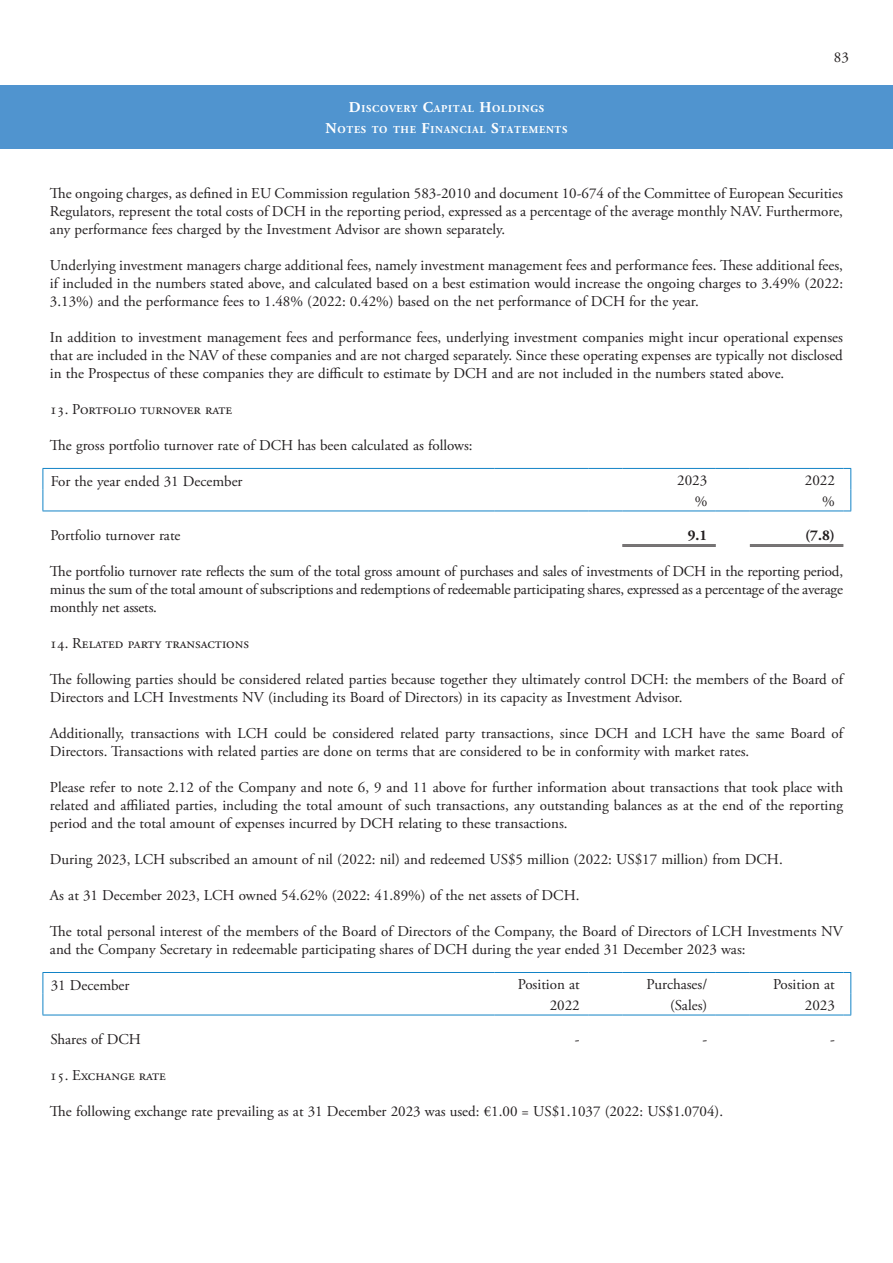
<style>
.page{position:relative;width:893px;height:1263px;background:#fff}
.page>*{position:absolute;margin:0;border:0;box-sizing:border-box;transform-origin:0 0}
.t1{font:15px/18px "Adobe Garamond Pro";color:#231f20;text-align:justify}
.t2{font:700 15px "Adobe Garamond Pro";color:#231f20}
.t3{font:700 10.5px/21px "Adobe Garamond Pro";letter-spacing:.07em;color:#fff;text-align:center}
.s1{font-size:15px}
</style>
<div class="page">
<div style="left:0;top:85px;width:893px;height:64px;background:#5094cf"></div>
<hr style="left:43px;top:468px;width:452px;height:1px;background:#1283c6">
<hr style="left:495px;top:468px;width:93px;height:1px;background:#1283c6">
<hr style="left:588px;top:468px;width:34px;height:1px;background:#1283c6">
<hr style="left:622px;top:468px;width:94px;height:1px;background:#1283c6">
<hr style="left:716px;top:468px;width:34px;height:1px;background:#1283c6">
<hr style="left:750px;top:468px;width:93px;height:1px;background:#1283c6">
<svg style="left:43px;top:469px;width:1px;height:42px"></svg>
<hr style="left:43px;top:511px;width:452px;height:1px;background:#1283c6">
<hr style="left:495px;top:511px;width:93px;height:1px;background:#1283c6">
<hr style="left:588px;top:511px;width:34px;height:1px;background:#1283c6">
<hr style="left:622px;top:511px;width:94px;height:1px;background:#1283c6">
<hr style="left:716px;top:511px;width:34px;height:1px;background:#1283c6">
<hr style="left:750px;top:511px;width:93px;height:1px;background:#1283c6">
<svg style="left:843px;top:468px;width:8px;height:44px"></svg>
<hr style="left:622px;top:545px;width:94px;height:1px;background:#231f20">
<hr style="left:622px;top:546px;width:94px;height:1px;background:#231f20">
<hr style="left:750px;top:545px;width:93px;height:1px;background:#231f20">
<hr style="left:750px;top:546px;width:93px;height:1px;background:#231f20">
<hr style="left:43px;top:972px;width:452px;height:1px;background:#1283c6">
<hr style="left:495px;top:972px;width:93px;height:1px;background:#1283c6">
<hr style="left:588px;top:972px;width:34px;height:1px;background:#1283c6">
<hr style="left:622px;top:972px;width:94px;height:1px;background:#1283c6">
<hr style="left:716px;top:972px;width:34px;height:1px;background:#1283c6">
<hr style="left:750px;top:972px;width:93px;height:1px;background:#1283c6">
<svg style="left:43px;top:973px;width:1px;height:42px"></svg>
<hr style="left:43px;top:1015px;width:452px;height:1px;background:#1283c6">
<hr style="left:495px;top:1015px;width:93px;height:1px;background:#1283c6">
<hr style="left:588px;top:1015px;width:34px;height:1px;background:#1283c6">
<hr style="left:622px;top:1015px;width:94px;height:1px;background:#1283c6">
<hr style="left:716px;top:1015px;width:34px;height:1px;background:#1283c6">
<hr style="left:750px;top:1015px;width:93px;height:1px;background:#1283c6">
<svg style="left:843px;top:972px;width:8px;height:44px"></svg>
<p class="t3" style="left:325px;top:98px;width:243px"><span class="s1">D</span>ISCOVERY <span class="s1">C</span>APITAL <span class="s1">H</span>OLDINGS<br><span class="s1">N</span>OTES TO THE <span class="s1">F</span>INANCIAL <span class="s1">S</span>TATEMENTS</p>
<p class="t1" style="left:834px;top:49px;width:16px">83</p>
<p class="t1" style="left:50px;top:185px;width:795px">The ongoing charges, as defined in EU Commission regulation 583-2010 and document 10-674 of the Committee of European Securities Regulators, represent the total costs of DCH in the reporting period, expressed as a percentage of the average monthly NAV. Furthermore, any performance fees charged by the Investment Advisor are shown separately.</p>
<p class="t1" style="left:50px;top:257px;width:795px">Underlying investment managers charge additional fees, namely investment management fees and performance fees. These additional fees, if included in the numbers stated above, and calculated based on a best estimation would increase the ongoing charges to 3.49% (2022:<br>3.13%) and the performance fees to 1.48% (2022: 0.42%) based on the net performance of DCH for the year.</p>
<p class="t1" style="left:50px;top:329px;width:795px">In addition to investment management fees and performance fees, underlying investment companies might incur operational expenses that are included in the NAV of these companies and are not charged separately. Since these operating expenses are typically not disclosed in the Prospectus of these companies they are difficult to estimate by DCH and are not included in the numbers stated above.</p>
<p class="t1" style="left:50px;top:401px;width:184px">13. Portfolio turnover rate</p>
<p class="t1" style="left:50px;top:437px;width:424px">The gross portfolio turnover rate of DCH has been calculated as follows:</p>
<p class="t1" style="left:51px;top:473px;width:193px">For the year ended 31 December</p>
<p class="t1" style="left:677px;top:471px;width:31px">2023</p>
<p class="t1" style="left:805px;top:471px;width:31px">2022</p>
<p class="t1" style="left:695px;top:492px;width:14px">%</p>
<p class="t1" style="left:822px;top:492px;width:14px">%</p>
<p class="t1" style="left:50px;top:527px;width:132px">Portfolio turnover rate</p>
<p class="t2" style="left:688px;top:527px;width:21px">9.1</p>
<p class="t2" style="left:805px;top:527px;width:31px">(7.8)</p>
<p class="t1" style="left:50px;top:563px;width:795px">The portfolio turnover rate reflects the sum of the total gross amount of purchases and sales of investments of DCH in the reporting period, minus the sum of the total amount of subscriptions and redemptions of redeemable participating shares, expressed as a percentage of the average monthly net assets.</p>
<p class="t1" style="left:50px;top:635px;width:201px">14. Related party transactions</p>
<p class="t1" style="left:50px;top:671px;width:796px">The following parties should be considered related parties because together they ultimately control DCH: the members of the Board of<br>Directors and LCH Investments NV (including its Board of Directors) in its capacity as Investment Advisor.</p>
<p class="t1" style="left:50px;top:725px;width:796px">Additionally, transactions with LCH could be considered related party transactions, since DCH and LCH have the same Board of<br>Directors. Transactions with related parties are done on terms that are considered to be in conformity with market rates.</p>
<p class="t1" style="left:50px;top:779px;width:795px">Please refer to note 2.12 of the Company and note 6, 9 and 11 above for further information about transactions that took place with related and affiliated parties, including the total amount of such transactions, any outstanding balances as at the end of the reporting period and the total amount of expenses incurred by DCH relating to these transactions.</p>
<p class="t1" style="left:50px;top:851px;width:734px">During 2023, LCH subscribed an amount of nil (2022: nil) and redeemed US$5 million (2022: US$17 million) from DCH.</p>
<p class="t1" style="left:50px;top:887px;width:531px">As at 31 December 2023, LCH owned 54.62% (2022: 41.89%) of the net assets of DCH.</p>
<p class="t1" style="left:50px;top:923px;width:795px">The total personal interest of the members of the Board of Directors of the Company, the Board of Directors of LCH Investments NV and the Company Secretary in redeemable participating shares of DCH during the year ended 31 December 2023 was:</p>
<p class="t1" style="left:51px;top:977px;width:80px">31 December</p>
<p class="t1" style="left:518px;top:975px;width:63px">Position at</p>
<p class="t1" style="left:647px;top:975px;width:62px">Purchases/</p>
<p class="t1" style="left:773px;top:975px;width:63px">Position at</p>
<p class="t1" style="left:550px;top:996px;width:31px">2022</p>
<p class="t1" style="left:670px;top:996px;width:39px">(Sales)</p>
<p class="t1" style="left:805px;top:996px;width:31px">2023</p>
<p class="t1" style="left:50px;top:1031px;width:92px">Shares of DCH</p>
<p class="t1" style="left:575px;top:1031px;width:6px">-</p>
<p class="t1" style="left:702px;top:1031px;width:6px">-</p>
<p class="t1" style="left:830px;top:1031px;width:6px">-</p>
<p class="t1" style="left:50px;top:1067px;width:117px">15. Exchange rate</p>
<p class="t1" style="left:50px;top:1103px;width:675px">The following exchange rate prevailing as at 31 December 2023 was used: €1.00 = US$1.1037 (2022: US$1.0704).</p>
</div>
